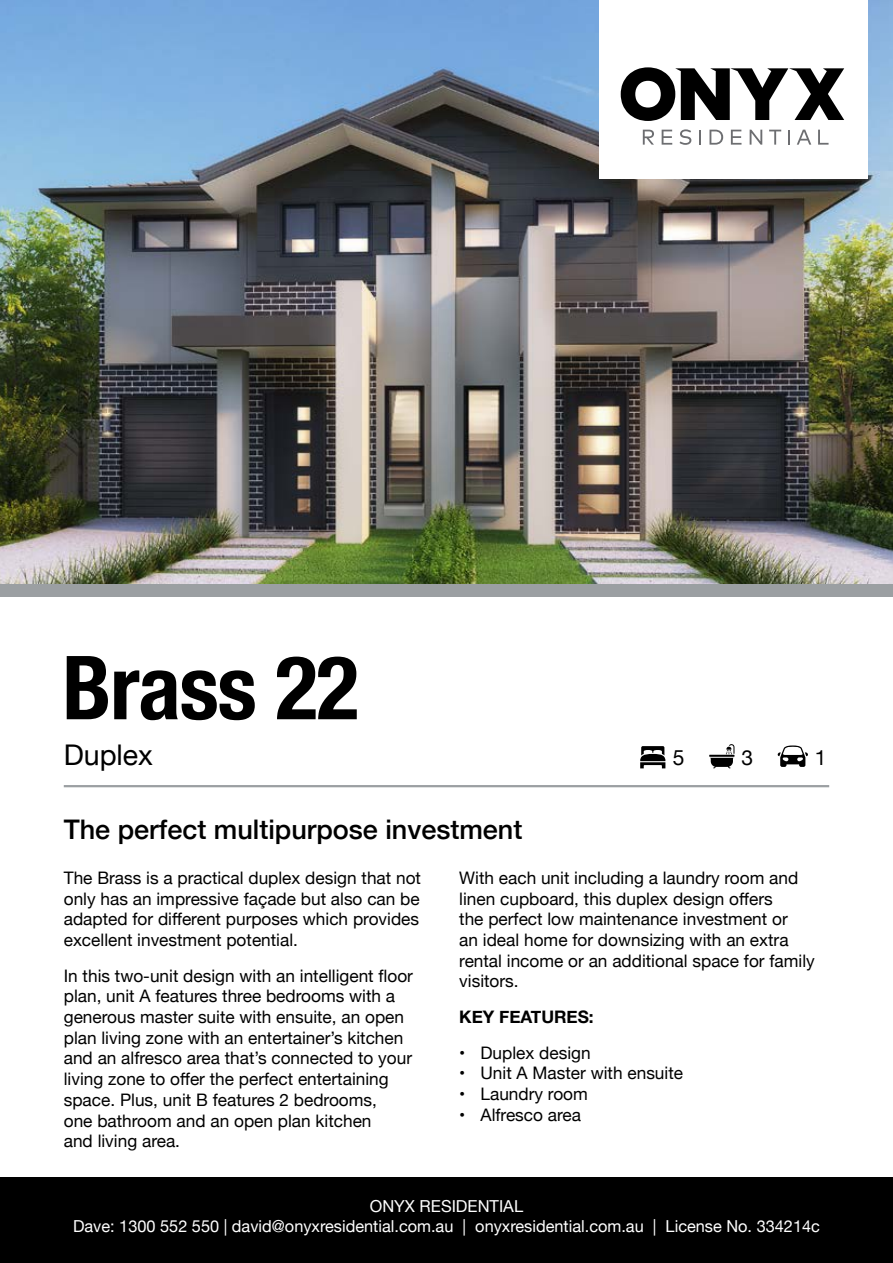
<style>
.page{position:relative;width:893px;height:1263px;background:#fff}
.page>*{position:absolute;margin:0;border:0;box-sizing:border-box;transform-origin:0 0}
.t1{font:700 condensed 88.5px "Helvetica Neue";letter-spacing:-.015em;color:#000}
.t2{font:28.5px "Helvetica Neue";color:#000}
.t3{font:500 27px "Helvetica Neue";color:#000}
.t4{font:21px "Helvetica Neue";color:#000}
.t5{font:17.25px/20.7px "Helvetica Neue";color:#000}
.t6{font:700 17.25px "Helvetica Neue";color:#000}
.t7{font:16.5px/19.8px "Helvetica Neue";color:#fff;text-align:center}
</style>
<div class="page">
<div style="left:0;top:1178px;width:893px;height:85px;background:#000"></div>
<img style="left:0;top:0;width:893px;height:584px">
<div style="left:0;top:584px;width:893px;height:13px;background:#9b9fa2"></div>
<div style="left:600px;top:0;width:268px;height:179px;background:#fff"></div>
<hr style="left:64px;top:785px;width:765px;height:2px;background:#9b9fa2">
<svg style="left:778px;top:745px;width:30px;height:22px"></svg>
<svg style="left:709px;top:744px;width:25px;height:24px"></svg>
<svg style="left:640px;top:746px;width:25px;height:22px"></svg>
<svg style="left:621px;top:67px;width:223px;height:54px"></svg>
<svg style="left:643px;top:130px;width:11px;height:15px"></svg>
<svg style="left:662px;top:130px;width:10px;height:15px"></svg>
<svg style="left:679px;top:129px;width:12px;height:16px"></svg>
<svg style="left:699px;top:130px;width:2px;height:15px"></svg>
<svg style="left:709px;top:130px;width:14px;height:15px"></svg>
<svg style="left:731px;top:130px;width:10px;height:15px"></svg>
<svg style="left:750px;top:130px;width:12px;height:15px"></svg>
<svg style="left:769px;top:130px;width:12px;height:15px"></svg>
<svg style="left:788px;top:130px;width:2px;height:15px"></svg>
<svg style="left:797px;top:130px;width:14px;height:15px"></svg>
<svg style="left:818px;top:130px;width:10px;height:15px"></svg>
<h1 class="t1" style="left:62px;top:614px;width:298px">Brass 22</h1>
<h2 class="t2" style="left:64px;top:734px;width:91px">Duplex</h2>
<p class="t4" style="left:673px;top:743px;width:13px">5</p>
<p class="t4" style="left:741px;top:743px;width:13px">3</p>
<p class="t4" style="left:815px;top:743px;width:13px">1</p>
<h3 class="t3" style="left:64px;top:808px;width:460px">The perfect multipurpose investment</h3>
<p class="t5" style="left:64px;top:868px;width:359px;text-align:justify">The Brass is a practical duplex design that not only has an impressive façade but also can be adapted for different purposes which provides excellent investment potential.</p>
<p class="t5" style="left:64px;top:966px;width:351px">In this two-unit design with an intelligent floor plan, unit A features three bedrooms with a generous master suite with ensuite, an open plan living zone with an entertainer’s kitchen and an alfresco area that’s connected to your living zone to offer the perfect entertaining space. Plus, unit B features 2 bedrooms,<br>one bathroom and an open plan kitchen<br>and living area.</p>
<p class="t5" style="left:459px;top:868px;width:357px">With each unit including a laundry room and linen cupboard, this duplex design offers<br>the perfect low maintenance investment or<br>an ideal home for downsizing with an extra rental income or an additional space for family visitors.</p>
<p class="t6" style="left:459px;top:1003px;width:136px">KEY FEATURES:</p>
<p class="t5" style="left:459px;top:1043px;width:133px">• Duplex design</p>
<p class="t5" style="left:459px;top:1064px;width:225px">• Unit A Master with ensuite</p>
<p class="t5" style="left:459px;top:1084px;width:130px">• Laundry room</p>
<p class="t5" style="left:459px;top:1105px;width:123px">• Alfresco area</p>
<p class="t7" style="left:73px;top:1197px;width:748px">ONYX RESIDENTIAL<br>Dave: 1300 552 550 | david@onyxresidential.com.au | onyxresidential.com.au | License No. 334214c</p>
</div>
